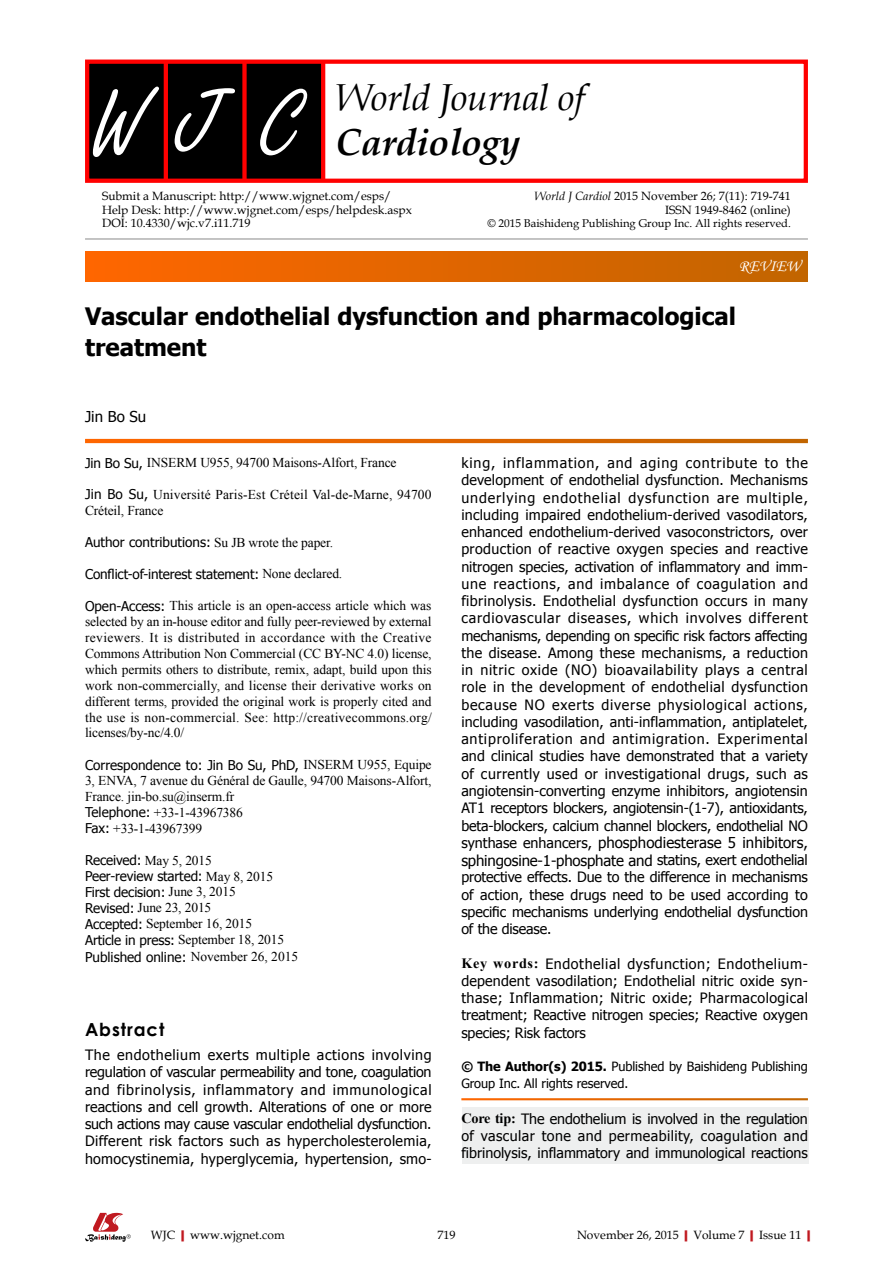
<style>
.page{position:relative;width:893px;height:1263px;background:#fff}
.page>*{position:absolute;margin:0;border:0;box-sizing:border-box;transform-origin:0 0}
.t1{font:97.5px "Freestyle Script";color:#fff}
.t2{font:italic 37.5px "Book Antiqua";letter-spacing:-.01em;color:#000}
.t3{font:italic 700 37.5px "Book Antiqua";letter-spacing:-.01em;color:#000}
.t4{font:700 24px/31.5px "Tahoma";color:#000}
.t5{font:700 18px "Century Gothic";letter-spacing:.05em;color:#000}
.t6{font:16.5px "Monotype Corsiva";color:#fff}
.t7{font:15px/17.2px "Tahoma";color:#000}
.t8{font:14.25px/17.2px "Tahoma";letter-spacing:-.005em;color:#000;text-align:justify}
.t9{font:13.5px/15.9px "Times New Roman";letter-spacing:-.01em;color:#000;text-align:justify}
.t10{font:13.5px/15.8px "Tahoma";letter-spacing:-.01em;color:#000}
.t11{font:13.5px/15.9px "Times New Roman";letter-spacing:.01em;color:#000}
.t12{font:12.75px/17.2px "Tahoma";letter-spacing:-.005em;color:#000}
.t13{font:12px/13.5px "Book Antiqua";color:#000}
.t14{font:11.25px "Book Antiqua";color:#000}
.s1{font-style:italic}
.s2{font-family:"Tahoma"}
.s3{font-family:"Times New Roman"}
.s4{font-size:14.25px}
.s5{font-family:"Times New Roman";font-weight:700}
.s6{font-weight:700}
.s7{font-weight:700;color:#c01920}
</style>
<div class="page">
<div style="left:462px;top:1107px;width:347px;height:56px;background:#eeefef"></div>
<div style="left:85px;top:252px;width:723px;height:29px;background:linear-gradient(to right,#f60,#c16500)"></div>
<hr style="left:85px;top:239px;width:723px;height:1px;background:#898989">
<svg style="left:85px;top:439px;width:723px;height:4px;background:#e06500"></svg>
<svg style="left:85px;top:1213px;width:46px;height:29px"></svg>
<div style="left:87px;top:61px;width:236px;height:121px;background:#000"></div>
<hr style="left:164px;top:61px;width:4px;height:121px;background:#f00">
<div style="left:242px;top:61px;width:5px;height:121px;background:#f00"></div>
<hr style="left:321px;top:61px;width:4px;height:121px;background:#f00">
<div style="left:85px;top:60px;width:723px;height:123px;border:4px solid #f00"></div>
<p class="t1" style="left:91px;top:71px;width:212px">WJC</p>
<p class="t2" style="left:336px;top:71px;width:250px">World Journal of</p>
<p class="t3" style="left:336px;top:116px;width:186px">Cardiology</p>
<p class="t13" style="left:102px;top:189px;width:311px">Submit a Manuscript: http://www.wjgnet.com/esps/<br>Help Desk: http://www.wjgnet.com/esps/helpdesk.aspx<br>DOI: 10.4330/wjc.v7.i11.719</p>
<p class="t13" style="left:534px;top:189px;width:258px;text-align:right"><span class="s1">World J Cardiol</span> 2015 November 26; 7(11): 719-741<br>ISSN 1949-8462 (online)</p>
<p class="t14" style="left:487px;top:215px;width:305px">© 2015 Baishideng Publishing Group Inc. All rights reserved.</p>
<p class="t6" style="left:739px;top:256px;width:63px">REVIEW</p>
<p class="t4" style="left:85px;top:298px;width:653px">Vascular endothelial dysfunction and pharmacological treatment</p>
<p class="t7" style="left:85px;top:407px;width:63px">Jin Bo Su</p>
<p class="t9" style="left:85px;top:454px;width:313px"><span class="s2">Jin Bo Su,</span> INSERM U955, 94700 Maisons-Alfort, France</p>
<p class="t11" style="left:85px;top:486px;width:348px"><span class="s2">Jin Bo Su,</span> Université Paris-Est Créteil Val-de-Marne, 94700<br>Créteil, France</p>
<p class="t10" style="left:85px;top:534px;width:250px">Author contributions: <span class="s3">Su JB wrote the paper.</span></p>
<p class="t10" style="left:85px;top:565px;width:259px">Conflict-of-interest statement: <span class="s3">None declared.</span></p>
<p class="t9" style="left:85px;top:597px;width:348px"><span class="s2">Open-Access:</span> This article is an open-access article which was selected by an in-house editor and fully peer-reviewed by external reviewers. It is distributed in accordance with the Creative Commons Attribution Non Commercial (CC BY-NC 4.0) license, which permits others to distribute, remix, adapt, build upon this work non-commercially, and license their derivative works on different terms, provided the original work is properly cited and the use is non-commercial. See: http://creativecommons.org/ licenses/by-nc/4.0/</p>
<p class="t9" style="left:85px;top:757px;width:348px;text-align:left"><span class="s2">Correspondence to: Jin Bo Su, PhD,</span> INSERM U955, Equipe 3, ENVA, 7 avenue du Général de Gaulle, 94700 Maisons-Alfort, France. jin-bo.su@inserm.fr<br><span class="s2">Telephone:</span> +33-1-43967386<br><span class="s2">Fax:</span> +33-1-43967399</p>
<p class="t10" style="left:85px;top:852px;width:201px">Received: <span class="s3">May 5, 2015<br></span>Peer-review started: <span class="s3">May 8, 2015<br></span>First decision: <span class="s3">June 3, 2015<br></span>Revised: <span class="s3">June 23, 2015<br></span>Accepted: <span class="s3">September 16, 2015<br></span>Article in press: <span class="s3">September 18, 2015</span></p>
<p class="t10" style="left:85px;top:948px;width:215px">Published online: <span class="s3">November 26, 2015</span></p>
<p class="t5" style="left:85px;top:1016px;width:81px">Abstract</p>
<p class="t8" style="left:85px;top:1046px;width:348px">The endothelium exerts multiple actions involving regulation of vascular permeability and tone, coagulation and fibrinolysis, inflammatory and immunological reactions and cell growth. Alterations of one or more such actions may cause vascular endothelial dysfunction.<br>Different risk factors such as hypercholesterolemia, homocystinemia, hyperglycemia, hypertension, smo-</p>
<p class="t8" style="left:461px;top:454px;width:348px">king, inflammation, and aging contribute to the development of endothelial dysfunction. Mechanisms underlying endothelial dysfunction are multiple, including impaired endothelium-derived vasodilators, enhanced endothelium-derived vasoconstrictors, over production of reactive oxygen species and reactive nitrogen species, activation of inflammatory and imm&shy;une reactions, and imbalance of coagulation and fibrinolysis. Endothelial dysfunction occurs in many cardiovascular diseases, which involves different mechanisms, depending on specific risk factors affecting the disease. Among these mechanisms, a reduction in nitric oxide (NO) bioavailability plays a central role in the development of endothelial dysfunction because NO exerts diverse physiological actions, including vasodilation, anti-inflammation, antiplatelet, antiproliferation and antimigration. Experimental and clinical studies have demonstrated that a variety of currently used or investigational drugs, such as angiotensin-converting enzyme inhibitors, angiotensin AT1 receptors blockers, angiotensin-(1-7), antioxidants, beta-blockers, calcium channel blockers, endothelial NO</p>
<p class="t7" style="left:461px;top:833px;width:348px"><span class="s4">synthase enhancers,</span> phosphodiesterase 5 inhibitors, sphingosine-1-phosphate and <span class="s4">statins, exert endothelial</span></p>
<p class="t8" style="left:461px;top:868px;width:348px">protective effects. Due to the difference in mechanisms of action, these drugs need to be used according to specific mechanisms underlying endothelial dysfunction of the disease.</p>
<p class="t8" style="left:461px;top:954px;width:348px"><span class="s5">Key words:</span> Endothelial dysfunction; Endothelium&shy;dependent vasodilation; Endothelial nitric oxide syn&shy;thase; Inflammation; Nitric oxide; Pharmacological treatment; Reactive nitrogen species; Reactive oxygen species; Risk factors</p>
<p class="t12" style="left:461px;top:1057px;width:348px"><span class="s6">© The Author(s) 2015.</span> Published by Baishideng Publishing<br>Group Inc. All rights reserved.</p>
<p class="t8" style="left:461px;top:1109px;width:348px"><span class="s5">Core tip:</span> The endothelium is involved in the regulation of vascular tone and permeability, coagulation and fibrinolysis, inflammatory and immunological reactions</p>
<p class="t13" style="left:151px;top:1227px;width:135px">WJC<span class="s7">|</span>www.wjgnet.com</p>
<p class="t13" style="left:437px;top:1227px;width:19px">719</p>
<p class="t13" style="left:577px;top:1227px;width:240px">November 26, 2015<span class="s7">|</span>Volume 7<span class="s7">|</span>Issue 11<span class="s7">|</span></p>
</div>
